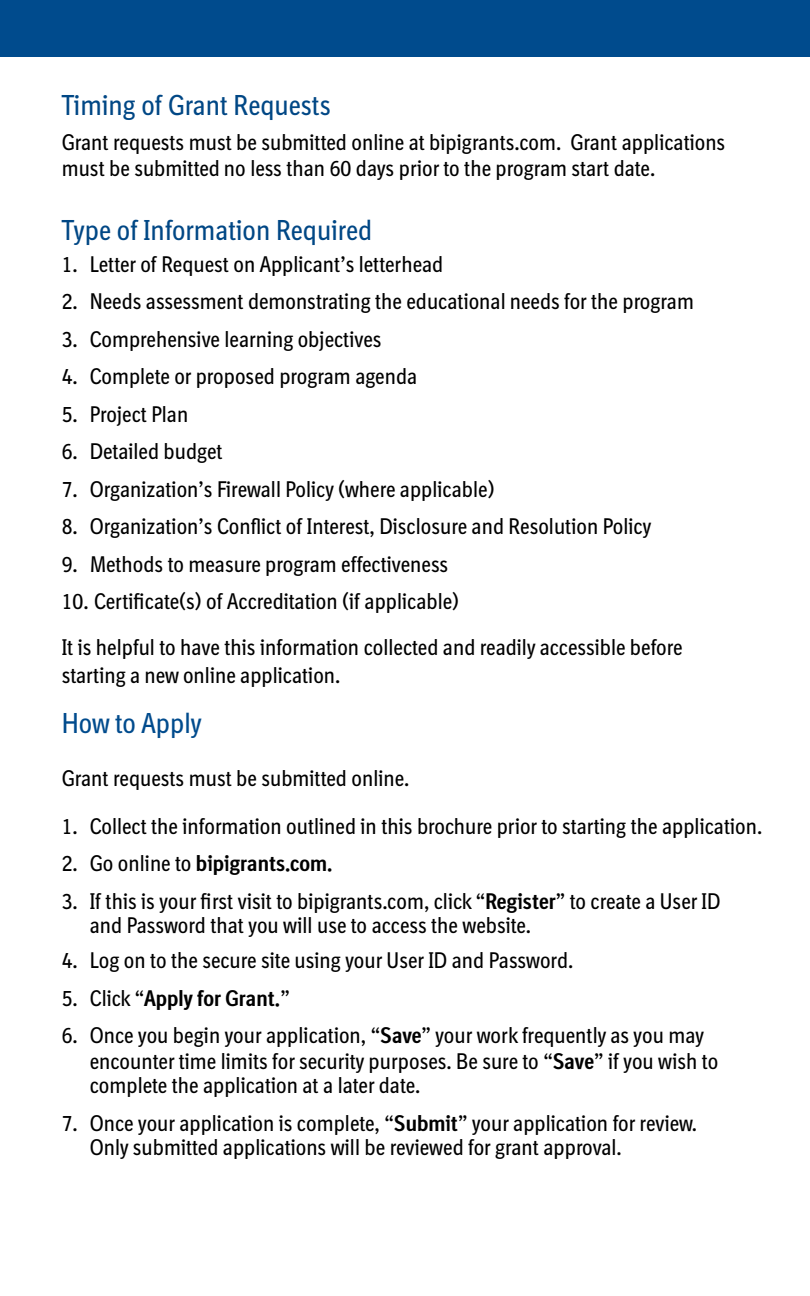
<style>
.page{position:relative;width:810px;height:1296px;background:#fff}
.page>*{position:absolute;margin:0;border:0;box-sizing:border-box;transform-origin:0 0}
.t1{font:condensed 28px "BI Sans";color:#004785}
.t2{font:condensed 28px "BI Sans";color:#004b8d}
.t3{font:condensed 22px/26px "BI Sans";color:#000}
.t4{font:700 condensed 22px "BI Sans";color:#000}
.s1{font-weight:400}
.s2{font-weight:700}
</style>
<div class="page">
<div style="left:0;top:0;width:810px;height:56px;background:#004b8d"></div>
<p class="t1" style="left:62px;top:89px;width:271px">Timing of Grant Requests</p>
<p class="t3" style="left:62px;top:129px;width:665px">Grant requests must be submitted online at bipigrants.com. Grant applications must be submitted no less than 60 days prior to the program start date.</p>
<p class="t1" style="left:62px;top:214px;width:312px">Type of Information Required</p>
<p class="t3" style="left:62px;top:251px;width:383px">1. Letter of Request on Applicant’s letterhead</p>
<p class="t3" style="left:62px;top:288px;width:634px">2. Needs assessment demonstrating the educational needs for the program</p>
<p class="t3" style="left:62px;top:326px;width:321px">3. Comprehensive learning objectives</p>
<p class="t3" style="left:62px;top:363px;width:357px">4. Complete or proposed program agenda</p>
<p class="t3" style="left:62px;top:401px;width:128px">5. Project Plan</p>
<p class="t3" style="left:62px;top:438px;width:162px">6. Detailed budget</p>
<p class="t3" style="left:62px;top:476px;width:434px">7. Organization’s Firewall Policy (where applicable)</p>
<p class="t3" style="left:62px;top:513px;width:591px">8. Organization’s Conflict of Interest, Disclosure and Resolution Policy</p>
<p class="t3" style="left:62px;top:551px;width:388px">9. Methods to measure program effectiveness</p>
<p class="t3" style="left:62px;top:578px;width:622px;line-height:45.8px">10. Certificate(s) of Accreditation (if applicable)<br>It is helpful to have this information collected and readily accessible before</p>
<p class="t3" style="left:62px;top:662px;width:280px">starting a new online application.</p>
<p class="t2" style="left:62px;top:707px;width:142px">How to Apply</p>
<p class="t3" style="left:62px;top:765px;width:349px">Grant requests must be submitted online.</p>
<p class="t3" style="left:62px;top:813px;width:702px">1. Collect the information outlined in this brochure prior to starting the application.</p>
<p class="t4" style="left:62px;top:851px;width:272px"><span class="s1">2. Go online to</span> bipigrants.com.</p>
<p class="t3" style="left:90px;top:889px;width:632px;line-height:24px;text-indent:-28px">3. If this is your first visit to bipigrants.com, click “<span class="s2">Register</span>” to create a User ID and Password that you will use to access the website.</p>
<p class="t3" style="left:62px;top:947px;width:513px">4. Log on to the secure site using your User ID and Password.</p>
<p class="t4" style="left:62px;top:985px;width:230px"><span class="s1">5. Click “</span>Apply for Grant.<span class="s1">”</span></p>
<p class="t3" style="left:90px;top:1022px;width:630px;text-indent:-28px">6. Once you begin your application, “<span class="s2">Save</span>” your work frequently as you may encounter time limits for security purposes. Be sure to “<span class="s2">Save</span>” if you wish to</p>
<p class="t3" style="left:90px;top:1072px;width:332px">complete the application at a later date.</p>
<p class="t3" style="left:90px;top:1111px;width:609px;line-height:24px;text-indent:-28px">7. Once your application is complete, “<span class="s2">Submit</span>” your application for review.<br>Only submitted applications will be reviewed for grant approval.</p>
</div>
